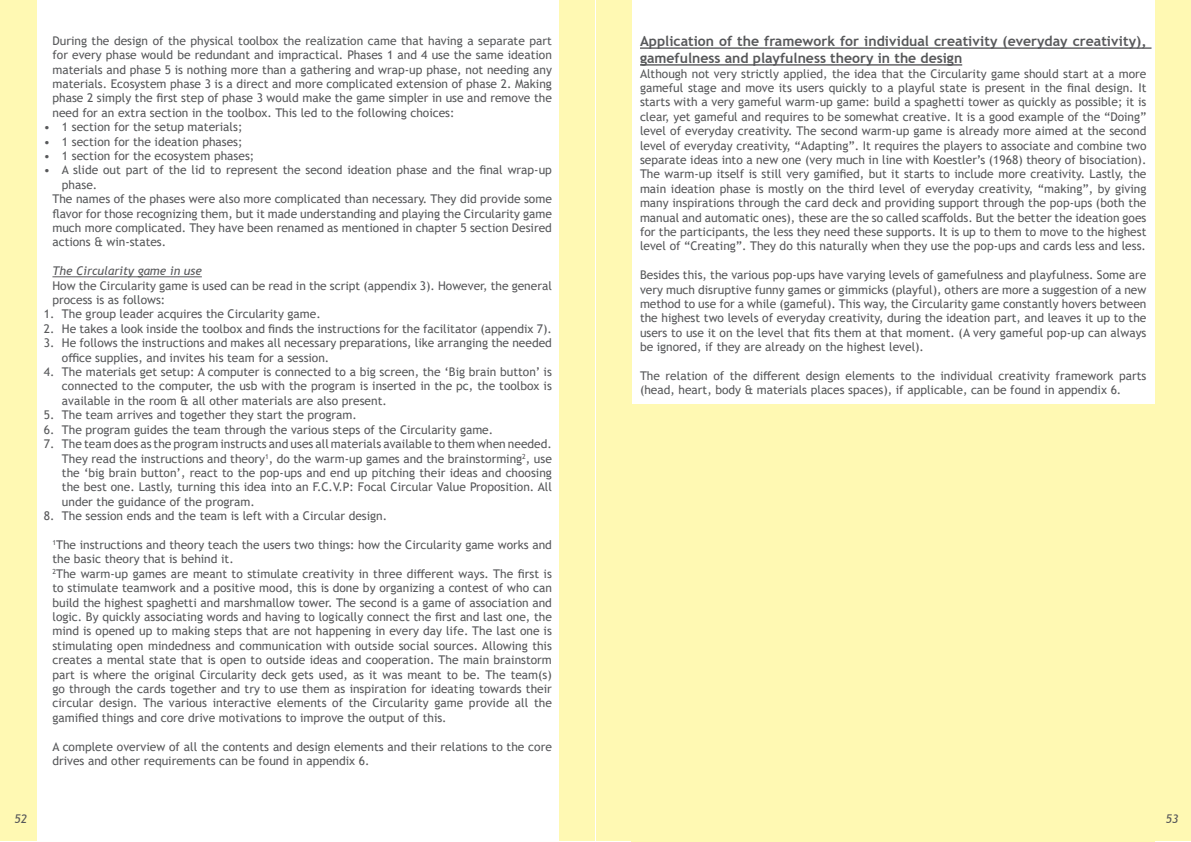
<style>
.page{position:relative;width:1191px;height:842px;background:#fff}
.page>*{position:absolute;margin:0;border:0;box-sizing:border-box;transform-origin:0 0}
.Paragraph_header{font:700 14px/16.8px "Trebuchet MS";color:#57585a}
.Paragraph_Style_1{font:12px/14.4px "Trebuchet MS";color:#57585a;text-align:justify}
.Subsub_paragraph_hea{font:italic 12px "Trebuchet MS";color:#57585a}
</style>
<div class="page">
<div style="left:595px;top:0;width:36px;height:841px;background:#fff9b3"></div>
<div style="left:559px;top:0;width:36px;height:841px;background:#fff9b3"></div>
<div style="left:1155px;top:0;width:36px;height:841px;background:#fff9b3"></div>
<div style="left:0;top:0;width:36px;height:841px;background:#fff9b3"></div>
<hr style="left:52px;top:276px;width:150px;height:1px;background:#57585a">
<hr style="left:640px;top:47px;width:511px;height:2px;background:#57585a">
<hr style="left:640px;top:64px;width:322px;height:2px;background:#57585a">
<div style="left:631px;top:404px;width:524px;height:438px;background:#fff9b3"></div>
<p class="Paragraph_Style_1" style="left:52px;top:33px;width:501px">During the design of the physical toolbox the realization came that having a separate part for every phase would be redundant and impractical. Phases 1 and 4 use the same ideation materials and phase 5 is nothing more than a gathering and wrap-up phase, not needing any materials. Ecosystem phase 3 is a direct and more complicated extension of phase 2. Making phase 2 simply the first step of phase 3 would make the game simpler in use and remove the need for an extra section in the toolbox. This led to the following choices:</p>
<p class="Paragraph_Style_1" style="left:44px;top:120px;width:200px">• 1 section for the setup materials;</p>
<p class="Paragraph_Style_1" style="left:44px;top:134px;width:200px">• 1 section for the ideation phases;</p>
<p class="Paragraph_Style_1" style="left:44px;top:149px;width:212px">• 1 section for the ecosystem phases;</p>
<p class="Paragraph_Style_1" style="left:62px;top:163px;width:491px;text-indent:-18px">• A slide out part of the lid to represent the second ideation phase and the final wrap-up phase.</p>
<p class="Paragraph_Style_1" style="left:52px;top:192px;width:501px">The names of the phases were also more complicated than necessary. They did provide some flavor for those recognizing them, but it made understanding and playing the Circularity game much more complicated. They have been renamed as mentioned in chapter 5 section Desired actions &amp; win-states.</p>
<p class="Subsub_paragraph_hea" style="left:52px;top:264px;width:151px">The Circularity game in use</p>
<p class="Paragraph_Style_1" style="left:52px;top:278px;width:501px">How the Circularity game is used can be read in the script (appendix 3). However, the general process is as follows:</p>
<p class="Paragraph_Style_1" style="left:44px;top:307px;width:278px">1. The group leader acquires the Circularity game.</p>
<p class="Paragraph_Style_1" style="left:44px;top:321px;width:509px">2. He takes a look inside the toolbox and finds the instructions for the facilitator (appendix 7).</p>
<p class="Paragraph_Style_1" style="left:62px;top:336px;width:491px;text-indent:-18px">3. He follows the instructions and makes all necessary preparations, like arranging the needed office supplies, and invites his team for a session.</p>
<p class="Paragraph_Style_1" style="left:62px;top:365px;width:491px;text-indent:-18px">4. The materials get setup: A computer is connected to a big screen, the ‘Big brain button’ is connected to the computer, the usb with the program is inserted in the pc, the toolbox is available in the room &amp; all other materials are also present.</p>
<p class="Paragraph_Style_1" style="left:44px;top:408px;width:314px">5. The team arrives and together they start the program.</p>
<p class="Paragraph_Style_1" style="left:44px;top:422px;width:451px">6. The program guides the team through the various steps of the Circularity game.</p>
<p class="Paragraph_Style_1" style="left:62px;top:437px;width:491px;text-indent:-18px">7. The team does as the program instructs and uses all materials available to them when needed.<br>They read the instructions and theory<sup>1</sup>, do the warm-up games and the brainstorming<sup>2</sup>, use the ‘big brain button’, react to the pop-ups and end up pitching their ideas and choosing the best one. Lastly, turning this idea into an F.C.V.P: Focal Circular Value Proposition. All under the guidance of the program.</p>
<p class="Paragraph_Style_1" style="left:44px;top:509px;width:345px">8. The session ends and the team is left with a Circular design.</p>
<p class="Paragraph_Style_1" style="left:52px;top:537px;width:501px"><sup>1</sup>The instructions and theory teach the users two things: how the Circularity game works and the basic theory that is behind it.</p>
<p class="Paragraph_Style_1" style="left:52px;top:566px;width:501px"><sup>2</sup>The warm-up games are meant to stimulate creativity in three different ways. The first is to stimulate teamwork and a positive mood, this is done by organizing a contest of who can build the highest spaghetti and marshmallow tower. The second is a game of association and logic. By quickly associating words and having to logically connect the first and last one, the mind is opened up to making steps that are not happening in every day life. The last one is stimulating open mindedness and communication with outside social sources. Allowing this creates a mental state that is open to outside ideas and cooperation. The main brainstorm part is where the original Circularity deck gets used, as it was meant to be. The team(s) go through the cards together and try to use them as inspiration for ideating towards their circular design. The various interactive elements of the Circularity game provide all the gamified things and core drive motivations to improve the output of this.</p>
<p class="Paragraph_Style_1" style="left:52px;top:739px;width:501px">A complete overview of all the contents and design elements and their relations to the core drives and other requirements can be found in appendix 6.</p>
<p class="Paragraph_header" style="left:640px;top:33px;width:508px">Application of the framework for individual creativity (everyday creativity), gamefulness and playfulness theory in the design</p>
<p class="Paragraph_Style_1" style="left:640px;top:66px;width:508px">Although not very strictly applied, the idea that the Circularity game should start at a more gameful stage and move its users quickly to a playful state is present in the final design. It starts with a very gameful warm-up game: build a spaghetti tower as quickly as possible; it is clear, yet gameful and requires to be somewhat creative. It is a good example of the “Doing” level of everyday creativity. The second warm-up game is already more aimed at the second level of everyday creativity, “Adapting”. It requires the players to associate and combine two separate ideas into a new one (very much in line with Koestler’s (1968) theory of bisociation).<br>The warm-up itself is still very gamified, but it starts to include more creativity. Lastly, the main ideation phase is mostly on the third level of everyday creativity, “making”, by giving many inspirations through the card deck and providing support through the pop-ups (both the manual and automatic ones), these are the so called scaffolds. But the better the ideation goes for the participants, the less they need these supports. It is up to them to move to the highest level of “Creating”. They do this naturally when they use the pop-ups and cards less and less.</p>
<p class="Paragraph_Style_1" style="left:640px;top:268px;width:508px">Besides this, the various pop-ups have varying levels of gamefulness and playfulness. Some are very much disruptive funny games or gimmicks (playful), others are more a suggestion of a new method to use for a while (gameful). This way, the Circularity game constantly hovers between the highest two levels of everyday creativity, during the ideation part, and leaves it up to the users to use it on the level that fits them at that moment. (A very gameful pop-up can always be ignored, if they are already on the highest level).</p>
<p class="Paragraph_Style_1" style="left:640px;top:368px;width:508px">The relation of the different design elements to the individual creativity framework parts (head, heart, body &amp; materials places spaces), if applicable, can be found in appendix 6.</p>
<p class="Subsub_paragraph_hea" style="left:15px;top:811px;width:14px">52</p>
<p class="Subsub_paragraph_hea" style="left:1165px;top:811px;width:14px">53</p>
</div>
